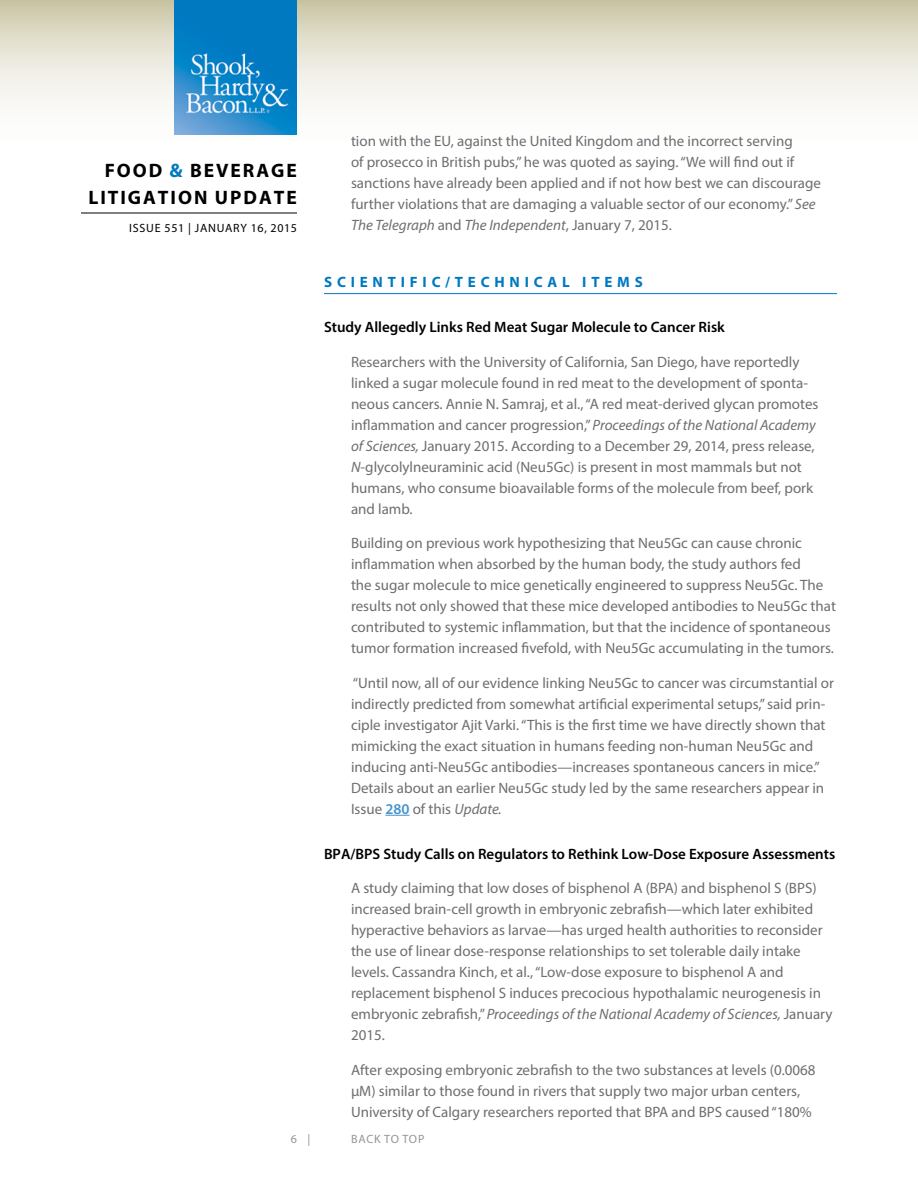
<style>
.page{position:relative;width:918px;height:1188px;background:#fff}
.page>*{position:absolute;margin:0;border:0;box-sizing:border-box;transform-origin:0 0}
.t1{font:700 19.5px/27px "Myriad Pro";letter-spacing:.1em;color:#000}
.t2{font:15px/21px "Myriad Pro";color:#6d6e71}
.t3{font:600 15px "Myriad Pro";color:#000}
.t4{font:700 15px "Myriad Pro";letter-spacing:.32em;color:#0079c1}
.t5{font:12px "Myriad Pro";letter-spacing:.065em;color:#000}
.t6{font:12px "Myriad Pro";color:#939598}
.s1{color:#0079c1}
.s2{font-style:italic}
.s3{font-weight:600;color:#4594d0}
</style>
<div class="page">
<svg style="left:0;top:0;width:918px;height:135px"></svg>
<hr style="left:81px;top:213px;width:216px;height:1px;background:#000">
<img style="left:175px;top:0;width:122px;height:135px">
<hr style="left:324px;top:293px;width:513px;height:1px;background:#0079c1">
<svg style="left:385px;top:815px;width:25px;height:1px"></svg>
<h1 class="t1" style="left:88px;top:156px;width:210px;text-indent:16px">FOOD <span class="s1">&amp;</span> BEVERAGE<br>LITIGATION UPDATE</h1>
<p class="t5" style="left:129px;top:221px;width:169px">Issue 551 | January 16, 2015</p>
<p class="t2" style="left:351px;top:130px;width:472px">tion with the EU, against the United Kingdom and the incorrect serving<br>of prosecco in British pubs,” he was quoted as saying. “We will find out if sanctions have already been applied and if not how best we can discourage further violations that are damaging a valuable sector of our economy.” <span class="s2">See The Telegraph</span> and <span class="s2">The Independent</span>, January 7, 2015.</p>
<p class="t4" style="left:324px;top:272px;width:320px">SC IENTIF IC /TEC HNIC AL I TEMS</p>
<p class="t3" style="left:324px;top:318px;width:402px">Study Allegedly Links Red Meat Sugar Molecule to Cancer Risk</p>
<p class="t2" style="left:351px;top:351px;width:469px">Researchers with the University of California, San Diego, have reportedly linked a sugar molecule found in red meat to the development of sponta&shy;neous cancers. Annie N. Samraj, et al., “A red meat-derived glycan promotes inflammation and cancer progression,” <span class="s2">Proceedings of the National Academy of Sciences,</span> January 2015. According to a December 29, 2014, press release, <span class="s2">N</span>-glycolylneuraminic acid (Neu5Gc) is present in most mammals but not humans, who consume bioavailable forms of the molecule from beef, pork and lamb.</p>
<p class="t2" style="left:351px;top:532px;width:487px">Building on previous work hypothesizing that Neu5Gc can cause chronic inflammation when absorbed by the human body, the study authors fed<br>the sugar molecule to mice genetically engineered to suppress Neu5Gc. The results not only showed that these mice developed antibodies to Neu5Gc that contributed to systemic inflammation, but that the incidence of spontaneous tumor formation increased fivefold, with Neu5Gc accumulating in the tumors.</p>
<p class="t2" style="left:351px;top:672px;width:484px">“Until now, all of our evidence linking Neu5Gc to cancer was circumstantial or indirectly predicted from somewhat artificial experimental setups,” said prin&shy;ciple investigator Ajit Varki. “This is the first time we have directly shown that mimicking the exact situation in humans feeding non-human Neu5Gc and inducing anti-Neu5Gc antibodies—increases spontaneous cancers in mice.” Details about an earlier Neu5Gc study led by the same researchers appear in Issue <span class="s3">280</span> of this <span class="s2">Update.</span></p>
<p class="t3" style="left:324px;top:844px;width:513px">BPA/BPS Study Calls on Regulators to Rethink Low-Dose Exposure Assessments</p>
<p class="t2" style="left:351px;top:877px;width:483px">A study claiming that low doses of bisphenol A (BPA) and bisphenol S (BPS) increased brain-cell growth in embryonic zebrafish—which later exhibited hyperactive behaviors as larvae—has urged health authorities to reconsider the use of linear dose-response relationships to set tolerable daily intake levels. Cassandra Kinch, et al., “Low-dose exposure to bisphenol A and replacement bisphenol S induces precocious hypothalamic neurogenesis in embryonic zebrafish,” <span class="s2">Proceedings of the National Academy of Sciences,</span> January 2015.</p>
<p class="t2" style="left:351px;top:1059px;width:466px">After exposing embryonic zebrafish to the two substances at levels (0.0068 µM) similar to those found in rivers that supply two major urban centers,<br>University of Calgary researchers reported that BPA and BPS caused “180%</p>
<p class="t6" style="left:291px;top:1132px;width:21px">6 |</p>
<p class="t6" style="left:351px;top:1132px;width:60px">back to top</p>
</div>
